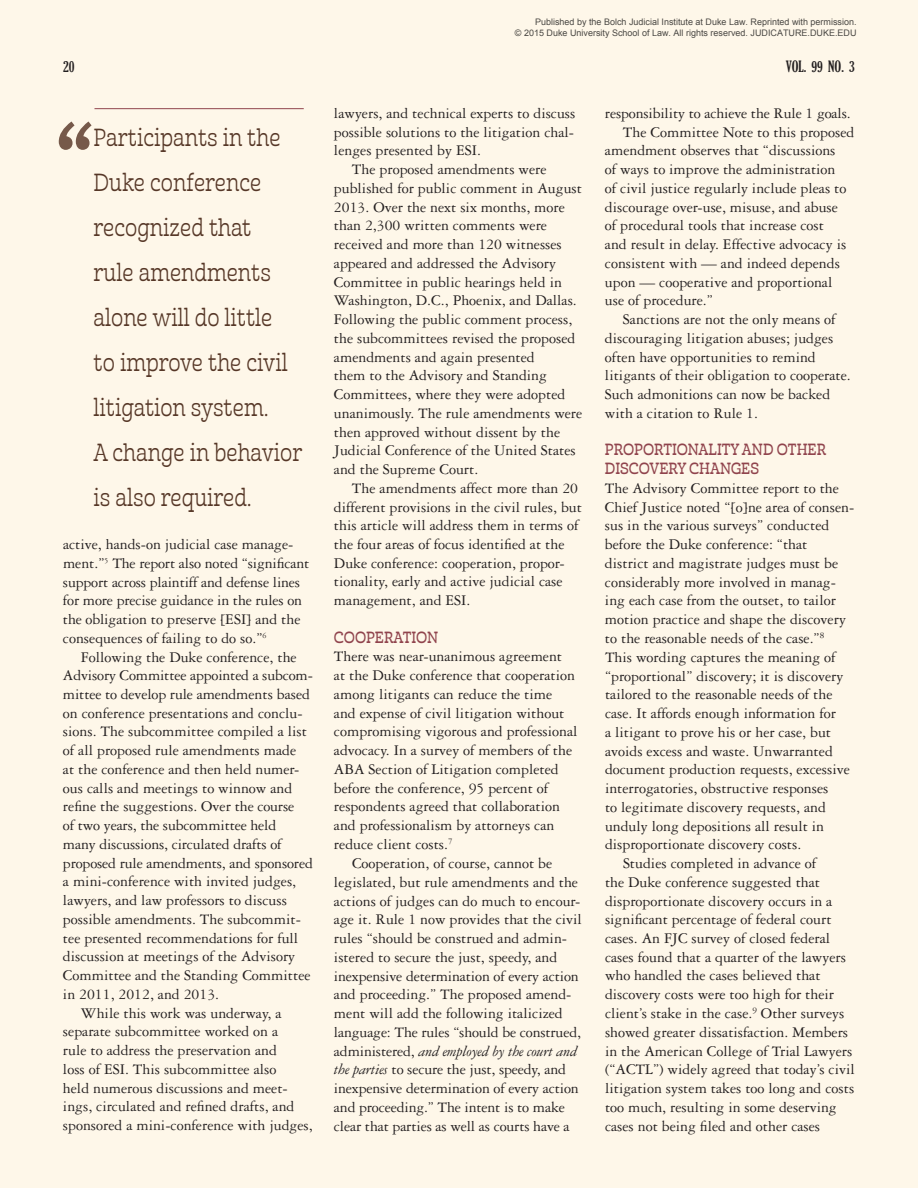
<style>
.page{position:relative;width:918px;height:1188px;background:#fef7e9}
.page>*{position:absolute;margin:0;border:0;box-sizing:border-box;transform-origin:0 0}
.t1{font:extra-condensed 108px "Gloucester";color:#76594a}
.pull_quote{font:24px/45px "Cabrito Inv Con Reg";color:#563727}
.Body_Copy{font:15.75px/18.8px "Garamond 3 LT Std";color:#231f20}
.Body_Copy_-_no_inden{font:15.75px/18.8px "Garamond 3 LT Std";color:#231f20}
.Subhead-section-caps{font:15.75px/18.8px "Cabrito Inv Con Dem";color:#90444d}
.t2{font:extra-condensed 15px "Gloucester";color:#231f20}
.t3{font:9px/10.8px "Arial";color:rgb(0 0 0/.71);text-align:right}
.s1{font-style:italic}
</style>
<div class="page">
<hr style="left:94px;top:108px;width:210px;height:1px;background:#90444d">
<p class="t3" style="left:515px;top:17px;width:343px">Published by the Bolch Judicial Institute at Duke Law. Reprinted with permission.<br>© 2015 Duke University School of Law. All rights reserved. JUDICATURE.DUKE.EDU</p>
<p class="t2" style="left:63px;top:58px;width:13px">20</p>
<p class="t2" style="left:786px;top:58px;width:71px">VOL. 99 NO. 3</p>
<p class="t1" style="left:56px;top:103px;width:37px">“</p>
<p class="pull_quote" style="left:94px;top:115px;width:210px">Participants in the<br>Duke conference recognized that<br>rule amendments alone will do little<br>to improve the civil litigation system.<br>A change in behavior is also required.</p>
<p class="Body_Copy" style="left:63px;top:535px;width:248px">active, hands-on judicial case manage&shy;ment.”<sup>5</sup> The report also noted “significant support across plaintiff and defense lines for more precise guidance in the rules on the obligation to preserve [ESI] and the consequences of failing to do so.”<sup>6</sup></p>
<p class="Body_Copy" style="left:63px;top:647px;width:251px;text-indent:18px">Following the Duke conference, the Advisory Committee appointed a subcom&shy;mittee to develop rule amendments based on conference presentations and conclu&shy;sions. The subcommittee compiled a list of all proposed rule amendments made<br>at the conference and then held numer&shy;ous calls and meetings to winnow and refine the suggestions. Over the course<br>of two years, the subcommittee held many discussions, circulated drafts of proposed rule amendments, and sponsored a mini-conference with invited judges, lawyers, and law professors to discuss possible amendments. The subcommit&shy;tee presented recommendations for full discussion at meetings of the Advisory Committee and the Standing Committee in 2011, 2012, and 2013.</p>
<p class="Body_Copy" style="left:63px;top:1004px;width:251px;text-indent:18px">While this work was underway, a separate subcommittee worked on a<br>rule to address the preservation and<br>loss of ESI. This subcommittee also<br>held numerous discussions and meet&shy;ings, circulated and refined drafts, and sponsored a mini-conference with judges,</p>
<p class="Body_Copy" style="left:334px;top:104px;width:243px;text-align:justify">lawyers, and technical experts to discuss possible solutions to the litigation chal&shy;lenges presented by ESI.</p>
<p class="Body_Copy" style="left:334px;top:160px;width:250px;text-indent:18px">The proposed amendments were published for public comment in August 2013. Over the next six months, more than 2,300 written comments were received and more than 120 witnesses appeared and addressed the Advisory Committee in public hearings held in Washington, D.C., Phoenix, and Dallas.<br>Following the public comment process, the subcommittees revised the proposed amendments and again presented<br>them to the Advisory and Standing Committees, where they were adopted unanimously. The rule amendments were then approved without dissent by the Judicial Conference of the United States and the Supreme Court.</p>
<p class="Body_Copy" style="left:334px;top:479px;width:250px;text-indent:18px">The amendments affect more than 20 different provisions in the civil rules, but this article will address them in terms of the four areas of focus identified at the Duke conference: cooperation, propor&shy;tionality, early and active judicial case management, and ESI.</p>
<p class="Subhead-section-caps" style="left:334px;top:628px;width:106px">COOPERATION</p>
<p class="Body_Copy_-_no_inden" style="left:334px;top:647px;width:245px">There was near-unanimous agreement<br>at the Duke conference that cooperation among litigants can reduce the time and expense of civil litigation without compromising vigorous and professional advocacy. In a survey of members of the ABA Section of Litigation completed before the conference, 95 percent of respondents agreed that collaboration and professionalism by attorneys can reduce client costs.<sup>7</sup></p>
<p class="Body_Copy" style="left:334px;top:854px;width:250px;text-indent:18px">Cooperation, of course, cannot be legislated, but rule amendments and the actions of judges can do much to encour&shy;age it. Rule 1 now provides that the civil rules “should be construed and admin&shy;istered to secure the just, speedy, and inexpensive determination of every action and proceeding.” The proposed amend&shy;ment will add the following italicized language: The rules “should be construed, administered, <span class="s1">and employed by the court and the parties</span> to secure the just, speedy, and inexpensive determination of every action and proceeding.” The intent is to make clear that parties as well as courts have a</p>
<p class="Body_Copy" style="left:605px;top:104px;width:247px">responsibility to achieve the Rule 1 goals.</p>
<p class="Body_Copy" style="left:605px;top:123px;width:251px;text-indent:18px">The Committee Note to this proposed amendment observes that “discussions<br>of ways to improve the administration<br>of civil justice regularly include pleas to discourage over-use, misuse, and abuse<br>of procedural tools that increase cost<br>and result in delay. Effective advocacy is consistent with — and indeed depends upon — cooperative and proportional use of procedure.”</p>
<p class="Body_Copy" style="left:605px;top:310px;width:247px;text-indent:18px">Sanctions are not the only means of discouraging litigation abuses; judges often have opportunities to remind litigants of their obligation to cooperate.<br>Such admonitions can now be backed with a citation to Rule 1.</p>
<p class="Subhead-section-caps" style="left:605px;top:441px;width:223px">PROPORTIONALITY AND OTHER<br>DISCOVERY CHANGES</p>
<p class="Body_Copy_-_no_inden" style="left:605px;top:479px;width:251px">The Advisory Committee report to the Chief Justice noted “[o]ne area of consen&shy;sus in the various surveys” conducted before the Duke conference: “that district and magistrate judges must be considerably more involved in manag&shy;ing each case from the outset, to tailor motion practice and shape the discovery to the reasonable needs of the case.”<sup>8<br></sup>This wording captures the meaning of “proportional” discovery; it is discovery tailored to the reasonable needs of the case. It affords enough information for<br>a litigant to prove his or her case, but avoids excess and waste. Unwarranted document production requests, excessive interrogatories, obstructive responses<br>to legitimate discovery requests, and unduly long depositions all result in disproportionate discovery costs.</p>
<p class="Body_Copy" style="left:605px;top:854px;width:251px;text-indent:18px">Studies completed in advance of<br>the Duke conference suggested that disproportionate discovery occurs in a significant percentage of federal court cases. An FJC survey of closed federal cases found that a quarter of the lawyers who handled the cases believed that discovery costs were too high for their client’s stake in the case.<sup>9</sup> Other surveys showed greater dissatisfaction. Members in the American College of Trial Lawyers (“ACTL”) widely agreed that today’s civil litigation system takes too long and costs too much, resulting in some deserving cases not being filed and other cases</p>
</div>
